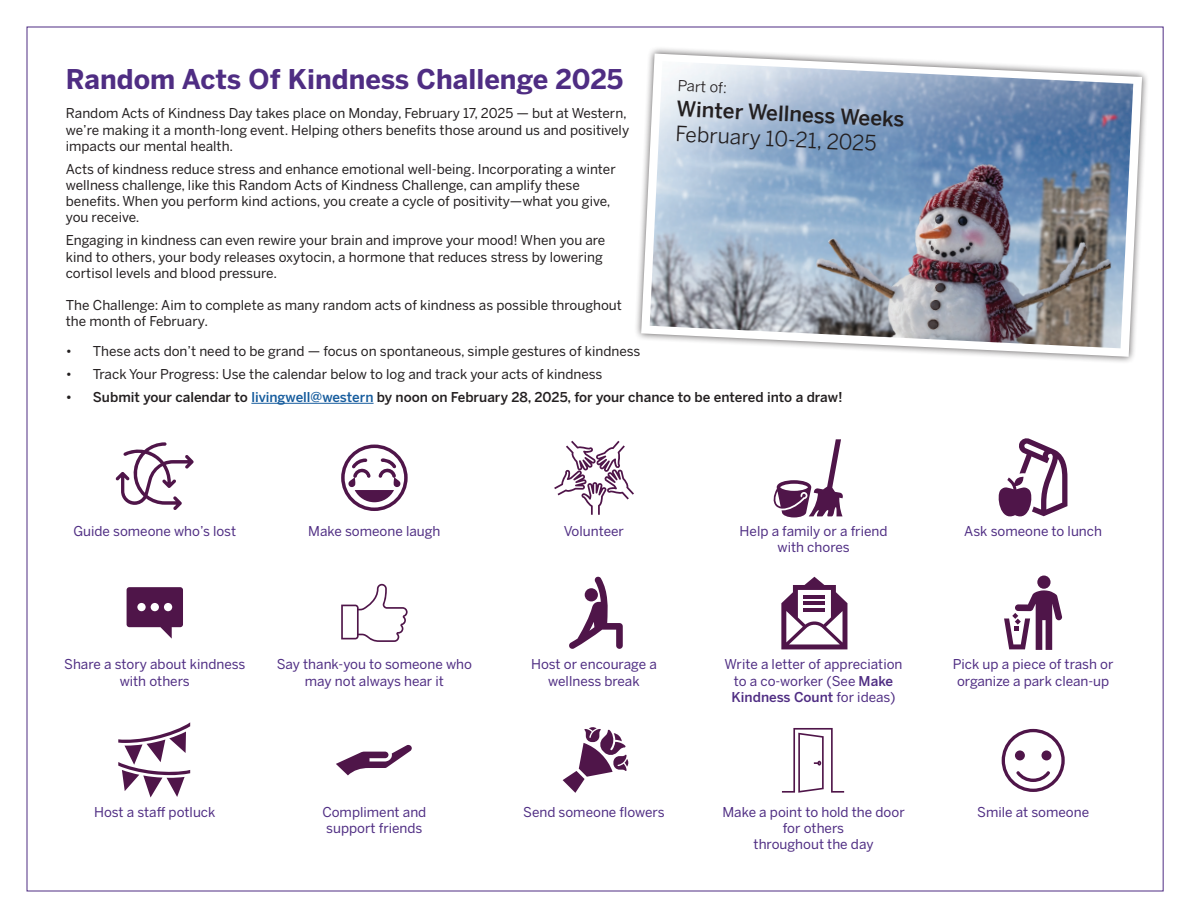
<style>
.page{position:relative;width:1188px;height:918px;background:#fff}
.page>*{position:absolute;margin:0;border:0;box-sizing:border-box;transform-origin:0 0}
.t1{font:700 27px "Benton Sans";color:#4f2d83}
.t2{font:500 21px "Benton Sans";color:#231f20}
.t3{font:21px "Benton Sans";color:#231f20}
.t4{font:15px "Benton Sans";color:#231f20}
.t5{font:13.5px/16.2px "Benton Sans";color:#231f20}
.t6{font:13.5px/16.2px "Benton Sans";color:#4f2d83;text-align:center}
.t7{font:500 13.5px "Benton Sans";color:#231f20}
.s1{color:#175d9e}
.s2{font-weight:500}
</style>
<div class="page">
<hr style="left:251px;top:403px;width:123px;height:1px;background:#175d9e">
<svg style="left:116px;top:442px;width:78px;height:68px"></svg>
<svg style="left:341px;top:445px;width:67px;height:66px"></svg>
<svg style="left:773px;top:439px;width:70px;height:78px"></svg>
<svg style="left:998px;top:438px;width:69px;height:79px"></svg>
<svg style="left:127px;top:587px;width:56px;height:52px"></svg>
<svg style="left:341px;top:584px;width:67px;height:58px"></svg>
<svg style="left:569px;top:576px;width:54px;height:73px"></svg>
<div style="left:585px;top:588px;width:13px;height:13px;background:#4f1549;border-radius:50%"></div>
<svg style="left:781px;top:577px;width:66px;height:72px"></svg>
<div style="left:1037px;top:576px;width:14px;height:13px;background:#4f1549;border-radius:50%"></div>
<svg style="left:1004px;top:590px;width:58px;height:60px"></svg>
<svg style="left:118px;top:722px;width:72px;height:76px"></svg>
<svg style="left:336px;top:745px;width:76px;height:30px"></svg>
<svg style="left:563px;top:727px;width:66px;height:66px"></svg>
<svg style="left:782px;top:728px;width:62px;height:65px"></svg>
<svg style="left:1002px;top:729px;width:63px;height:63px"></svg>
<svg style="left:554px;top:441px;width:80px;height:74px"></svg>
<div style="left:634px;top:46px;width:516px;height:318px;background:#231f20;opacity:.75"></div>
<svg style="left:641px;top:54px;width:501px;height:303px"></svg>
<img style="left:650px;top:61px;width:483px;height:287px">
<h1 class="t1" style="left:66px;top:63px;width:559px">Random Acts Of Kindness Challenge 2025</h1>
<p class="t5" style="left:66px;top:105px;width:565px">Random Acts of Kindness Day takes place on Monday, February 17, 2025 — but at Western, we’re making it a month-long event. Helping others benefits those around us and positively impacts our mental health.</p>
<p class="t5" style="left:66px;top:161px;width:551px">Acts of kindness reduce stress and enhance emotional well-being. Incorporating a winter wellness challenge, like this Random Acts of Kindness Challenge, can amplify these benefits. When you perform kind actions, you create a cycle of positivity—what you give, you receive.</p>
<p class="t5" style="left:66px;top:232px;width:541px">Engaging in kindness can even rewire your brain and improve your mood! When you are kind to others, your body releases oxytocin, a hormone that reduces stress by lowering cortisol levels and blood pressure.</p>
<p class="t5" style="left:66px;top:297px;width:558px">The Challenge: Aim to complete as many random acts of kindness as possible throughout the month of February.</p>
<p class="t5" style="left:66px;top:343px;width:576px">• These acts don’t need to be grand — focus on spontaneous, simple gestures of kindness</p>
<p class="t5" style="left:66px;top:366px;width:538px">• Track Your Progress: Use the calendar below to log and track your acts of kindness</p>
<p class="t7" style="left:66px;top:389px;width:778px">• Submit your calendar to <span class="s1">livingwell@western</span> by noon on February 28, 2025, for your chance to be entered into a draw!</p>
<p class="t4" style="left:678px;top:76px;width:51px;rotate:3deg">Part of:</p>
<h2 class="t2" style="left:677px;top:96px;width:230px;rotate:3deg">Winter Wellness Weeks</h2>
<h2 class="t3" style="left:676px;top:121px;width:203px;rotate:3deg">February 10-21, 2025</h2>
<p class="t6" style="left:73px;top:523px;width:164px">Guide someone who’s lost</p>
<p class="t6" style="left:308px;top:523px;width:134px">Make someone laugh</p>
<p class="t6" style="left:564px;top:523px;width:62px">Volunteer</p>
<p class="t6" style="left:740px;top:523px;width:149px">Help a family or a friend with chores</p>
<p class="t6" style="left:964px;top:523px;width:139px">Ask someone to lunch</p>
<p class="t6" style="left:64px;top:656px;width:183px">Share a story about kindness with others</p>
<p class="t6" style="left:277px;top:656px;width:197px">Say thank-you to someone who may not always hear it</p>
<p class="t6" style="left:531px;top:656px;width:127px">Host or encourage a wellness break</p>
<p class="t6" style="left:725px;top:656px;width:179px">Write a letter of appreciation to a co-worker (See <span class="s2">Make<br>Kindness Count</span> for ideas)</p>
<p class="t6" style="left:953px;top:656px;width:162px">Pick up a piece of trash or organize a park clean-up</p>
<p class="t6" style="left:94px;top:804px;width:123px">Host a staff potluck</p>
<p class="t6" style="left:322px;top:804px;width:105px;text-align:left">Compliment and support friends</p>
<p class="t6" style="left:523px;top:804px;width:143px">Send someone flowers</p>
<p class="t6" style="left:722px;top:804px;width:184px">Make a point to hold the door for others<br>throughout the day</p>
<p class="t6" style="left:977px;top:804px;width:114px">Smile at someone</p>
</div>
